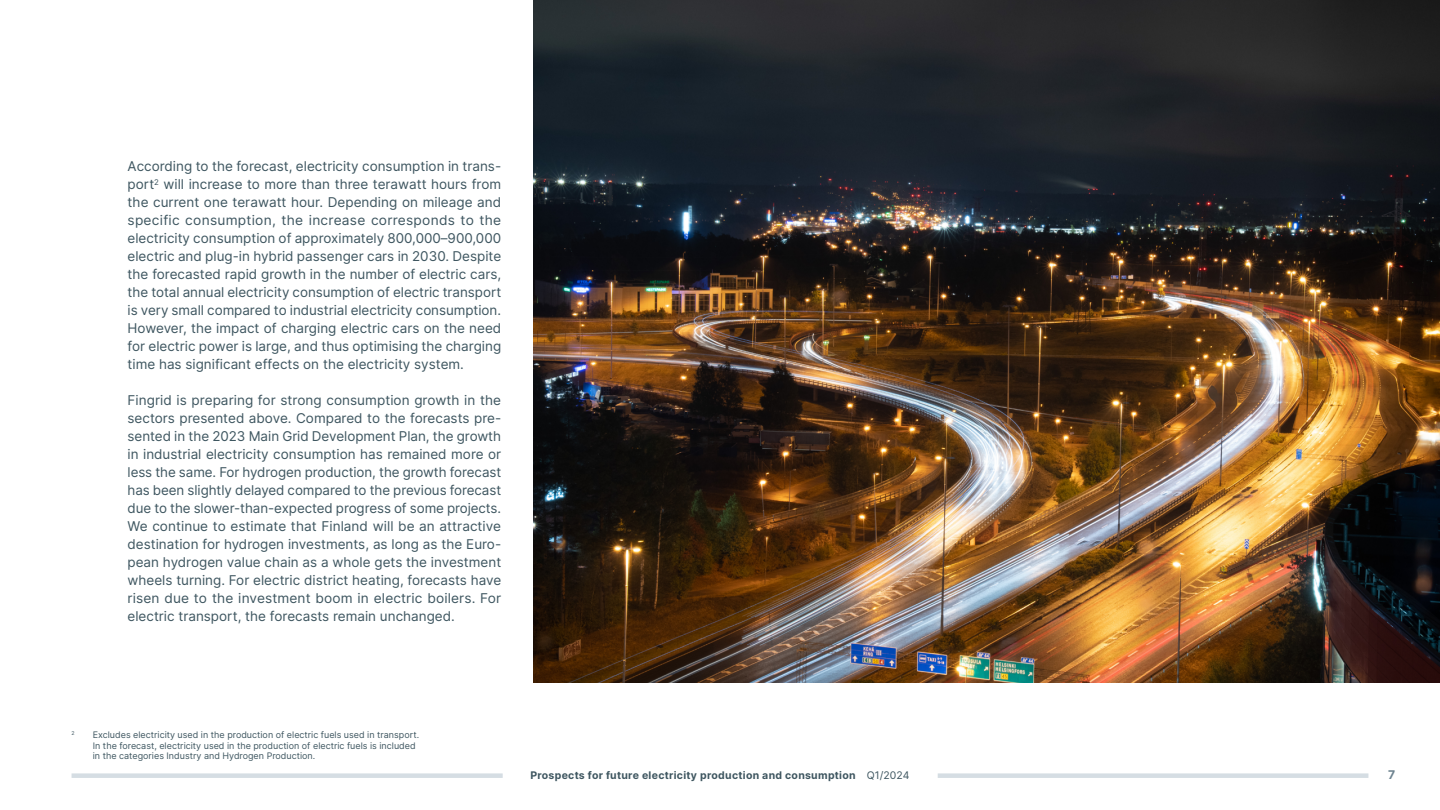
<style>
.page{position:relative;width:1440px;height:810px;background:#fff}
.page>*{position:absolute;margin:0;border:0;box-sizing:border-box;transform-origin:0 0}
.Leipis_EN{font:13.5px/18px "Inter";color:#3e5660;text-align:justify}
.t1{font:700 12px "Inter";color:#6d838f}
.t2{font:700 10.5px "Inter";letter-spacing:.025em;color:#3e5660}
.t3{font:9px/10.8px "Inter";color:#3e5660}
.t4{font:5.25px "Inter";color:#3e5660}
.s1{font-weight:400}
</style>
<div class="page">
<div style="left:938px;top:773px;width:430px;height:5px;background:#d5dde3"></div>
<div style="left:72px;top:773px;width:431px;height:5px;background:#d5dde3"></div>
<img style="left:533px;top:0;width:907px;height:682px">
<p class="Leipis_EN" style="left:128px;top:157px;width:375px">According to the forecast, electricity consumption in trans&shy;port<sup>2</sup> will increase to more than three terawatt hours from the current one terawatt hour. Depending on mileage and specific consumption, the increase corresponds to the electricity consumption of approximately 800,000–900,000 electric and plug-in hybrid passenger cars in 2030. Despite the forecasted rapid growth in the number of electric cars, the total annual electricity consumption of electric transport is very small compared to industrial electricity consumption.<br>However, the impact of charging electric cars on the need for electric power is large, and thus optimising the charging time has significant effects on the electricity system.</p>
<p class="Leipis_EN" style="left:128px;top:391px;width:375px">Fingrid is preparing for strong consumption growth in the sectors presented above. Compared to the forecasts pre&shy;sented in the 2023 Main Grid Development Plan, the growth in industrial electricity consumption has remained more or less the same. For hydrogen production, the growth forecast has been slightly delayed compared to the previous forecast due to the slower-than-expected progress of some projects.<br>We continue to estimate that Finland will be an attractive destination for hydrogen investments, as long as the Euro&shy;pean hydrogen value chain as a whole gets the investment wheels turning. For electric district heating, forecasts have risen due to the investment boom in electric boilers. For electric transport, the forecasts remain unchanged.</p>
<p class="t4" style="left:72px;top:729px;width:5px">2</p>
<p class="t3" style="left:93px;top:729px;width:328px">Excludes electricity used in the production of electric fuels used in transport.<br>In the forecast, electricity used in the production of electric fuels is included in the categories Industry and Hydrogen Production.</p>
<p class="t2" style="left:530px;top:767px;width:381px">Prospects for future electricity production and consumption <span class="s1">Q1/2024</span></p>
<p class="t1" style="left:1388px;top:765px;width:9px">7</p>
</div>
